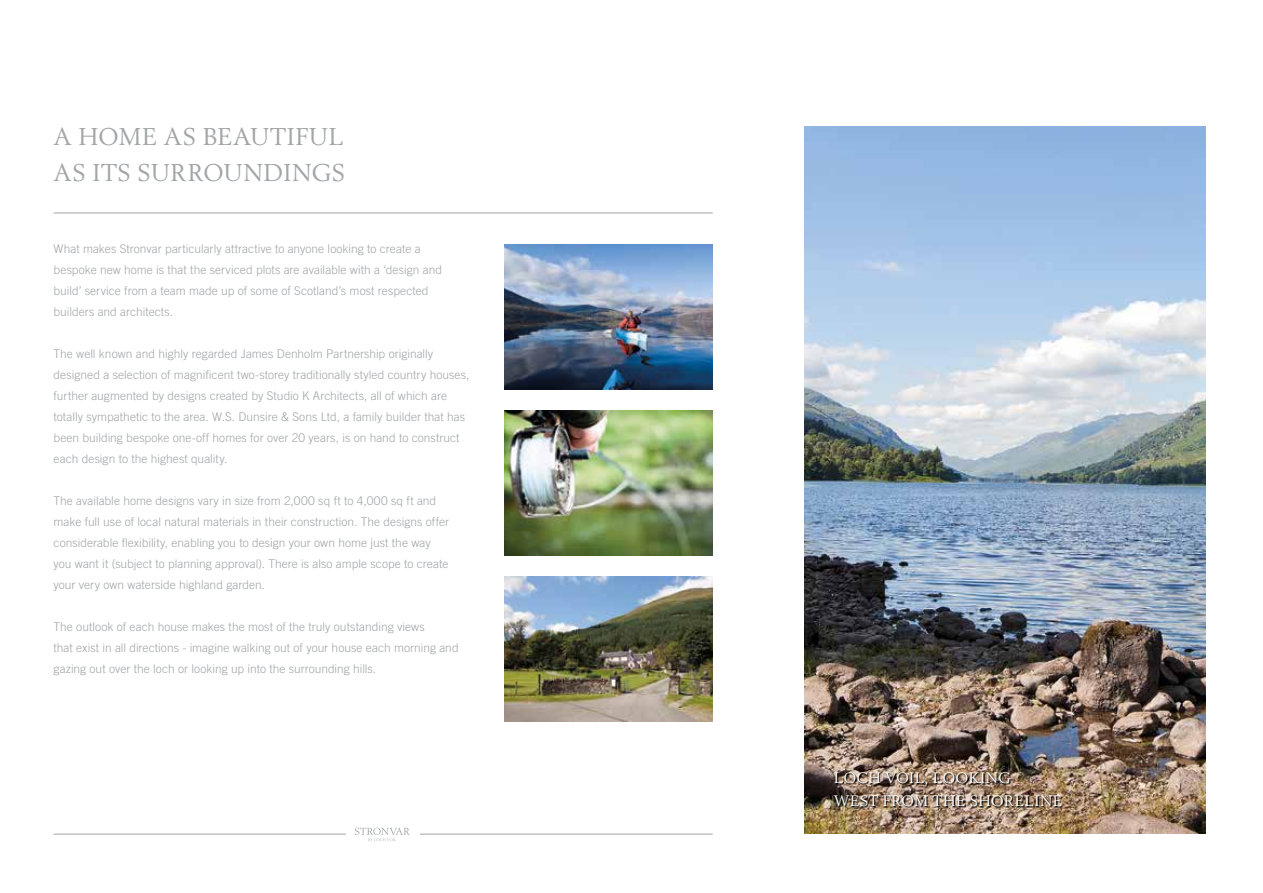
<style>
.page{position:relative;width:1263px;height:893px;background:#fff}
.page>*{position:absolute;margin:0;border:0;box-sizing:border-box;transform-origin:0 0}
.t1{font:24px/36px "Berling LT Std";letter-spacing:.025em;color:#a1a5a7}
.t2{font:15px/22.5px "Berling LT Std";letter-spacing:.015em;color:#fff}
.t3{font:300 12px/21px "Trade Gothic LT Std";letter-spacing:.005em;color:#a1a5a7}
</style>
<div class="page">
<img style="left:504px;top:576px;width:209px;height:145px">
<img style="left:504px;top:410px;width:209px;height:146px">
<img style="left:504px;top:244px;width:209px;height:146px">
<hr style="left:54px;top:213px;width:659px;height:1px;background:#a1a5a7">
<hr style="left:54px;top:834px;width:659px;height:1px;background:#a1a5a7">
<div style="left:346px;top:822px;width:73px;height:24px;background:#fff"></div>
<svg style="left:355px;top:827px;width:55px;height:14px"></svg>
<img style="left:805px;top:126px;width:401px;height:708px">
<img style="left:835px;top:773px;width:229px;height:35px">
<h1 class="t1" style="left:54px;top:119px;width:293px">A HOME AS BEAUTIFUL<br>AS ITS SURROUNDINGS</h1>
<p class="t3" style="left:54px;top:238px;width:390px">What makes Stronvar particularly attractive to anyone looking to create a bespoke new home is that the serviced plots are available with a ‘design and build’ service from a team made up of some of Scotland’s most respected builders and architects.</p>
<p class="t3" style="left:54px;top:343px;width:417px">The well known and highly regarded James Denholm Partnership originally designed a selection of magnificent two-storey traditionally styled country houses, further augmented by designs created by Studio K Architects, all of which are totally sympathetic to the area. W.S. Dunsire &amp; Sons Ltd, a family builder that has been building bespoke one-off homes for over 20 years, is on hand to construct each design to the highest quality.</p>
<p class="t3" style="left:54px;top:490px;width:397px">The available home designs vary in size from 2,000 sq ft to 4,000 sq ft and make full use of local natural materials in their construction. The designs offer considerable flexibility, enabling you to design your own home just the way you want it (subject to planning approval). There is also ample scope to create your very own waterside highland garden.</p>
<p class="t3" style="left:54px;top:616px;width:407px">The outlook of each house makes the most of the truly outstanding views<br>that exist in all directions - imagine walking out of your house each morning and gazing out over the loch or looking up into the surrounding hills.</p>
<p class="t2" style="left:834px;top:766px;width:230px">LOCH VOIL, LOOKING<br>WEST FROM THE SHORELINE</p>
</div>
